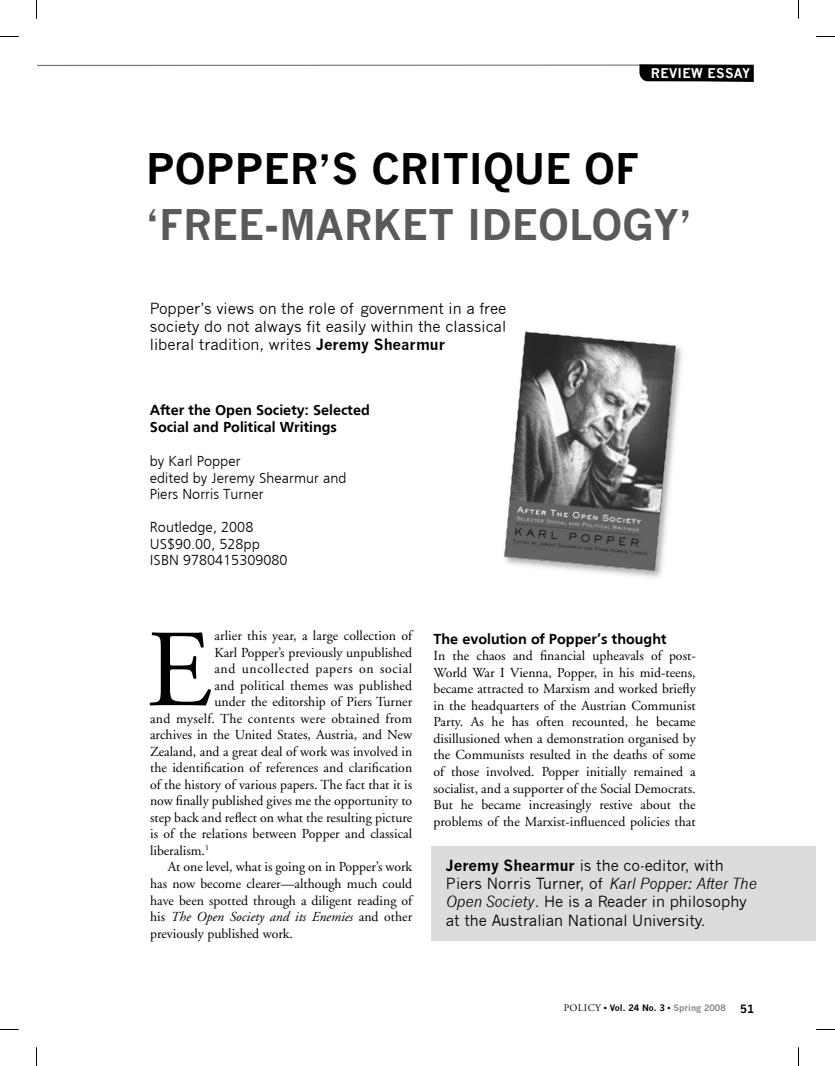
<style>
.page{position:relative;width:835px;height:1066px;background:#fff}
.page>*{position:absolute;margin:0;border:0;box-sizing:border-box;transform-origin:0 0}
.t1{font:700 41.25px "News Gothic";color:#5a5a5a}
.t2{font:700 41.25px "News Gothic";color:#000}
.t3{font:15px/18px "News Gothic";color:#000;text-align:justify}
.t4{font:300 15px/16.5px "Frugal Sans";color:#000}
.t5{font:700 15px/16.5px "Frugal Sans";color:#000}
.t6{font:13.75px/16.5px "Adobe Garamond";color:#000;text-align:justify}
.t7{font:italic 13.75px "Adobe Garamond";color:#000}
.t8{font:13.75px "Adobe Garamond";letter-spacing:.02em;color:#000}
.t9{font:13.75px "Adobe Garamond";letter-spacing:.045em;color:#000}
.t10{font:700 13.12px "News Gothic";letter-spacing:.025em;color:#fff}
.t11{font:700 11.25px "News Gothic";color:#000}
.t12{font:700 8.75px "News Gothic";color:#000}
.s1{font-weight:700}
.s2{font-style:normal}
.s3{font-style:italic}
.s4{font-family:"Adobe Garamond Pro";font-weight:400;font-size:10px}
.s5{color:#888}
</style>
<div class="page">
<hr style="left:37px;top:65px;width:717px;height:1px;background:#000">
<svg style="left:639px;top:64px;width:115px;height:18px;background:#121212"></svg>
<div style="left:432px;top:845px;width:384px;height:94px;background:#dcdcdc"></div>
<svg style="left:149px;top:632px;width:62px;height:73px"></svg>
<img style="left:576px;top:345px;width:106px;height:233px">
<svg style="left:504px;top:331px;width:171px;height:239px"></svg>
<svg style="left:0;top:36px;width:19px;height:1px"></svg>
<svg style="left:816px;top:36px;width:19px;height:1px"></svg>
<svg style="left:36px;top:0;width:1px;height:19px"></svg>
<svg style="left:36px;top:1047px;width:1px;height:18px"></svg>
<svg style="left:798px;top:0;width:1px;height:19px"></svg>
<svg style="left:798px;top:1047px;width:1px;height:18px"></svg>
<p class="t10" style="left:651px;top:65px;width:101px">REVIEW ESSAY</p>
<h1 class="t2" style="left:146px;top:143px;width:495px">POPPER’S CRITIQUE OF</h1>
<h1 class="t1" style="left:146px;top:199px;width:547px">‘FREE-MARKET IDEOLOGY’</h1>
<p class="t3" style="left:150px;top:299px;width:358px">Popper’s views on the role of government in a free society do not always fit easily within the classical liberal tradition, writes <span class="s1">Jeremy Shearmur</span></p>
<p class="t5" style="left:150px;top:403px;width:221px">After the Open Society: Selected<br>Social and Political Writings</p>
<p class="t4" style="left:150px;top:454px;width:198px">by Karl Popper<br>edited by Jeremy Shearmur and<br>Piers Norris Turner</p>
<p class="t4" style="left:150px;top:520px;width:139px">Routledge, 2008<br>US$90.00, 528pp<br>ISBN 9780415309080</p>
<p class="t6" style="left:214px;top:628px;width:199px">arlier this year, a large collection of</p>
<p class="t6" style="left:214px;top:645px;width:199px">Karl Popper’s previously unpublished</p>
<p class="t9" style="left:214px;top:663px;width:199px">and uncollected papers on social</p>
<p class="t6" style="left:214px;top:678px;width:199px">and political themes was published</p>
<p class="t6" style="left:214px;top:694px;width:199px">under the editorship of Piers Turner</p>
<p class="t8" style="left:150px;top:712px;width:264px">and myself. The contents were obtained from</p>
<p class="t6" style="left:150px;top:727px;width:264px">archives in the United States, Austria, and New</p>
<p class="t6" style="left:150px;top:744px;width:264px">Zealand, and a great deal of work was involved in</p>
<p class="t6" style="left:150px;top:760px;width:264px">the identification of references and clarification</p>
<p class="t6" style="left:150px;top:777px;width:264px">of the history of various papers. The fact that it is</p>
<p class="t6" style="left:150px;top:793px;width:264px">now finally published gives me the opportunity to</p>
<p class="t6" style="left:150px;top:810px;width:264px">step back and reflect on what the resulting picture</p>
<p class="t6" style="left:150px;top:826px;width:264px">is of the relations between Popper and classical</p>
<p class="t6" style="left:150px;top:843px;width:61px">liberalism.<sup>1</sup></p>
<p class="t6" style="left:168px;top:859px;width:246px">At one level, what is going on in Popper’s work</p>
<p class="t6" style="left:150px;top:876px;width:264px">has now become clearer—although much could</p>
<p class="t6" style="left:150px;top:892px;width:264px">have been spotted through a diligent reading of</p>
<p class="t7" style="left:150px;top:910px;width:264px"><span class="s2">his</span> The Open Society and its Enemies <span class="s2">and other</span></p>
<p class="t6" style="left:150px;top:925px;width:144px">previously published work.</p>
<p class="t5" style="left:433px;top:631px;width:234px">The evolution of Popper’s thought</p>
<p class="t6" style="left:433px;top:648px;width:264px">In the chaos and financial upheavals of post-World War I Vienna, Popper, in his mid-teens, became attracted to Marxism and worked briefly in the headquarters of the Austrian Communist Party. As he has often recounted, he became disillusioned when a demonstration organised by the Communists resulted in the deaths of some of those involved. Popper initially remained a socialist, and a supporter of the Social Democrats.<br>But he became increasingly restive about the problems of the Marxist-influenced policies that</p>
<p class="t3" style="left:446px;top:856px;width:312px;text-align:left"><span class="s1">Jeremy Shearmur</span> is the co-editor, with Piers Norris Turner, of <span class="s3">Karl Popper: After The Open Society</span>. He is a Reader in philosophy at the Australian National University.</p>
<p class="t12" style="left:564px;top:1002px;width:164px"><span class="s4">POLICY</span> • Vol. 24 No. 3 • <span class="s5">Spring 2008</span></p>
<p class="t11" style="left:740px;top:1001px;width:16px">51</p>
</div>
